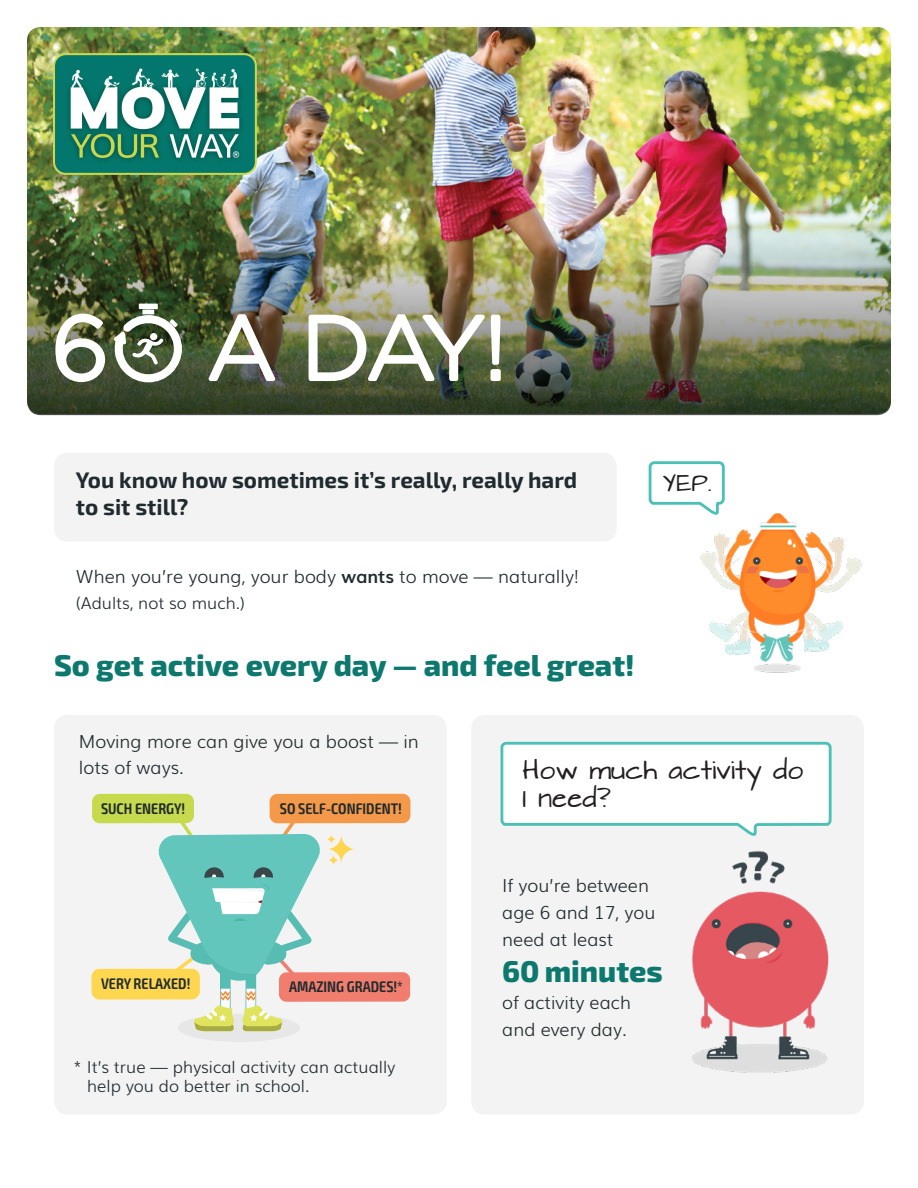
<style>
.page{position:relative;width:918px;height:1188px;background:#fff}
.page>*{position:absolute;margin:0;border:0;box-sizing:border-box;transform-origin:0 0}
.t1{font:800 30px "Exo 2";color:#0d786d}
.t2{font:700 22.5px/27px "Exo 2";color:#202b2f}
.t3{font:22.5px/28.5px "Architects Daughter";color:#231f20}
.t4{font:20.7px "Architects Daughter";color:#231f20}
.t5{font:300 18px/27px "Muli";color:#202b2f}
.t6{font:300 16.5px/19.5px "Muli";color:#202b2f}
.t7{font:600 condensed 15.3px "Exo 2";color:#1f2b2e}
.s1{font-weight:700}
</style>
<div class="page">
<img style="left:27px;top:27px;width:864px;height:388px;border-radius:14px">
<div style="left:54px;top:453px;width:563px;height:89px;background:#f3f3f3;border-radius:14px"></div>
<div style="left:471px;top:715px;width:393px;height:400px;background:#f3f3f3;border-radius:14px"></div>
<div style="left:54px;top:715px;width:393px;height:400px;background:#f3f3f3;border-radius:14px"></div>
<svg style="left:648px;top:461px;width:77px;height:46px"></svg>
<svg style="left:500px;top:741px;width:332px;height:95px"></svg>
<img style="left:692px;top:851px;width:137px;height:222px">
<img style="left:700px;top:507px;width:163px;height:166px">
<img style="left:54px;top:54px;width:203px;height:120px">
<svg style="left:55px;top:314px;width:50px;height:68px"></svg>
<img style="left:208px;top:314px;width:67px;height:67px">
<img style="left:309px;top:314px;width:176px;height:67px">
<svg style="left:491px;top:315px;width:9px;height:50px"></svg>
<div style="left:490px;top:369px;width:11px;height:12px;background:#fff;border-radius:2px"></div>
<div style="left:139px;top:304px;width:19px;height:5px;background:#fff"></div>
<hr style="left:142px;top:310px;width:12px;height:4px;background:#fff">
<svg style="left:113px;top:315px;width:69px;height:67px"></svg>
<div style="left:270px;top:794px;width:140px;height:29px;background:#f49849;border-radius:8px"></div>
<div style="left:279px;top:972px;width:131px;height:30px;background:#f17d6e;border-radius:8px"></div>
<div style="left:92px;top:794px;width:102px;height:29px;background:#c7d94d;border-radius:8px"></div>
<div style="left:91px;top:969px;width:109px;height:31px;background:#ffd64f;border-radius:8px"></div>
<svg style="left:329px;top:834px;width:25px;height:30px"></svg>
<svg style="left:327px;top:834px;width:9px;height:10px"></svg>
<svg style="left:329px;top:854px;width:9px;height:12px"></svg>
<div style="left:178px;top:1014px;width:122px;height:28px;background:linear-gradient(to right,#e7e7e7,#e8e8e8);border-radius:50%"></div>
<svg style="left:154px;top:804px;width:170px;height:227px"></svg>
<p class="t2" style="left:76px;top:465px;width:503px">You know how sometimes it’s really, really hard to sit still?</p>
<p class="t4" style="left:663px;top:472px;width:51px">YEP.</p>
<p class="t5" style="left:76px;top:562px;width:504px">When you’re young, your body <span class="s1">wants</span> to move — naturally!</p>
<p class="t6" style="left:76px;top:592px;width:171px">(Adults, not so much.)</p>
<h1 class="t1" style="left:54px;top:642px;width:582px">So get active every day — and feel great!</h1>
<p class="t5" style="left:79px;top:728px;width:342px;line-height:25.3px">Moving more can give you a boost — in lots of ways.</p>
<p class="t7" style="left:280px;top:800px;width:123px">SO SELF-CONFIDENT!</p>
<p class="t7" style="left:101px;top:800px;width:86px">SUCH ENERGY!</p>
<p class="t7" style="left:101px;top:974px;width:91px">VERY RELAXED!</p>
<p class="t7" style="left:289px;top:978px;width:115px">AMAZING GRADES!*</p>
<p class="t6" style="left:87px;top:1056px;width:310px;text-indent:-14px">* It’s true — physical activity can actually help you do better in school.</p>
<p class="t3" style="left:523px;top:757px;width:282px">How much activity do<br>I need?</p>
<p class="t5" style="left:502px;top:871px;width:155px">If you’re between age 6 and 17, you need at least</p>
<h1 class="t1" style="left:502px;top:948px;width:162px">60 minutes</h1>
<p class="t5" style="left:502px;top:988px;width:130px">of activity each and every day.</p>
</div>
